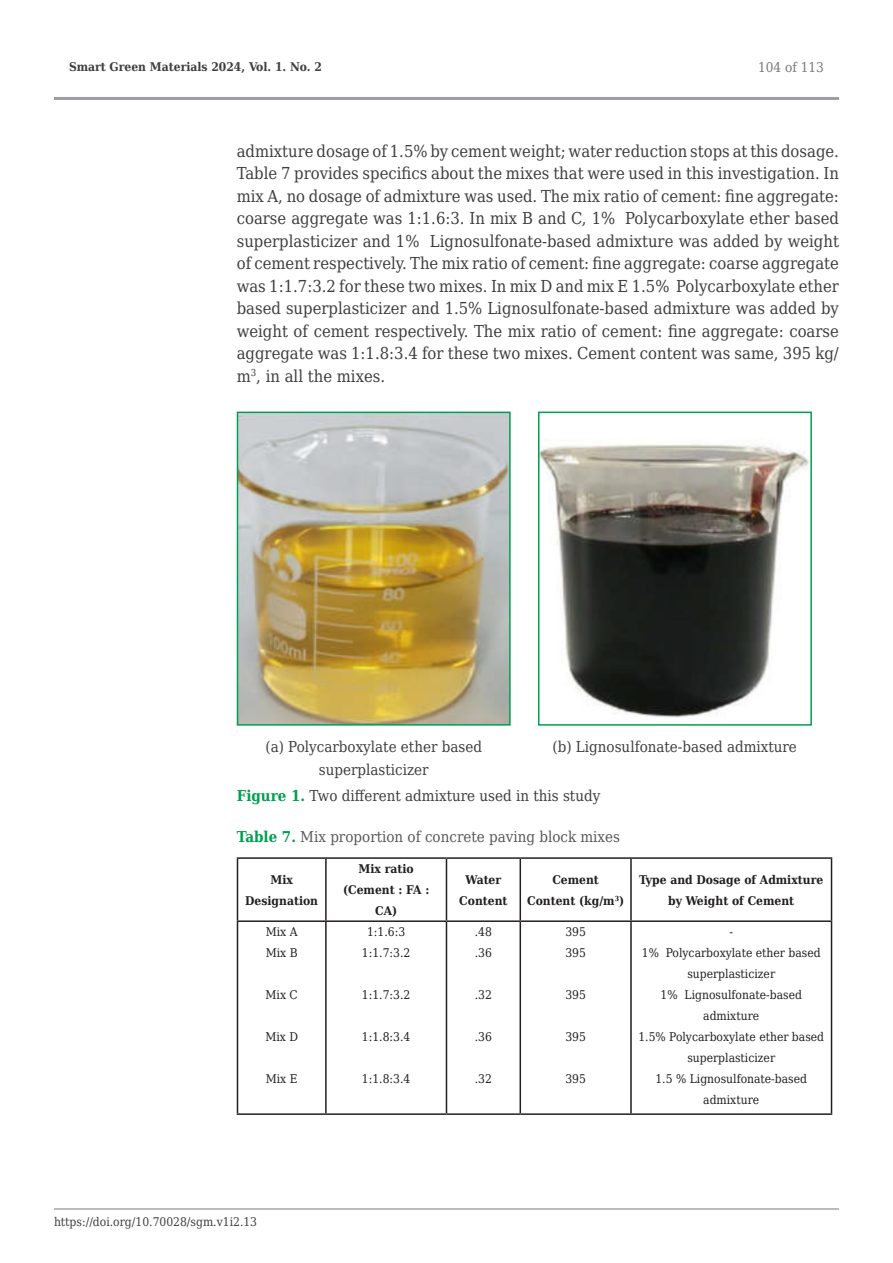
<style>
.page{position:relative;width:893px;height:1263px;background:#fff}
.page>*{position:absolute;margin:0;border:0;box-sizing:border-box;transform-origin:0 0}
.t1{font:16.5px/22.5px "DejaVu Serif Condensed";color:#3e3e3f;text-align:justify}
.t2{font:15px/22.5px "DejaVu Serif Condensed";color:#3e3e3f;text-align:center}
.t3{font:15px "DejaVu Serif Condensed";color:#57585a}
.t4{font:13.5px "DejaVu Serif Condensed";color:#76787b}
.t5{font:12px/21px "DejaVu Serif Condensed";color:#231f20;text-align:center}
.t6{font:700 12px/21px "DejaVu Serif Condensed";color:#231f20;text-align:center}
.t7{font:12px "DejaVu Serif Condensed";color:#3e3e3f}
.t8{font:700 12px "DejaVu Serif Condensed";color:#3e3e3f}
.s1{font-weight:700;color:#009f4f}
</style>
<div class="page">
<hr style="left:54px;top:97px;width:785px;height:3px;background:#9d9fa2">
<hr style="left:54px;top:1208px;width:785px;height:1px;background:#76787b">
<img style="left:240px;top:415px;width:268px;height:308px">
<div style="left:237px;top:412px;width:274px;height:314px;border:2px solid #009f4f"></div>
<img style="left:541px;top:439px;width:268px;height:279px">
<div style="left:538px;top:412px;width:274px;height:314px;border:2px solid #009f4f"></div>
<hr style="left:237px;top:857px;width:89px;height:2px;background:#231f20">
<hr style="left:237px;top:859px;width:1px;height:61px;background:#231f20">
<hr style="left:326px;top:857px;width:120px;height:2px;background:#231f20">
<hr style="left:325px;top:859px;width:2px;height:61px;background:#231f20">
<hr style="left:446px;top:857px;width:74px;height:2px;background:#231f20">
<hr style="left:446px;top:859px;width:1px;height:61px;background:#231f20">
<hr style="left:520px;top:857px;width:111px;height:2px;background:#231f20">
<hr style="left:520px;top:859px;width:1px;height:61px;background:#231f20">
<hr style="left:631px;top:857px;width:201px;height:2px;background:#231f20">
<hr style="left:630px;top:859px;width:2px;height:61px;background:#231f20">
<hr style="left:831px;top:859px;width:1px;height:61px;background:#231f20">
<hr style="left:237px;top:920px;width:89px;height:2px;background:#231f20">
<hr style="left:237px;top:922px;width:1px;height:191px;background:#231f20">
<hr style="left:326px;top:920px;width:120px;height:2px;background:#231f20">
<hr style="left:325px;top:922px;width:2px;height:191px;background:#231f20">
<hr style="left:446px;top:920px;width:74px;height:2px;background:#231f20">
<hr style="left:446px;top:922px;width:1px;height:191px;background:#231f20">
<hr style="left:520px;top:920px;width:111px;height:2px;background:#231f20">
<hr style="left:520px;top:922px;width:1px;height:191px;background:#231f20">
<hr style="left:631px;top:920px;width:201px;height:2px;background:#231f20">
<hr style="left:630px;top:922px;width:2px;height:191px;background:#231f20">
<hr style="left:831px;top:922px;width:1px;height:191px;background:#231f20">
<hr style="left:237px;top:1113px;width:89px;height:2px;background:#231f20">
<hr style="left:326px;top:1113px;width:120px;height:2px;background:#231f20">
<hr style="left:446px;top:1113px;width:74px;height:2px;background:#231f20">
<hr style="left:520px;top:1113px;width:111px;height:2px;background:#231f20">
<hr style="left:631px;top:1113px;width:201px;height:2px;background:#231f20">
<p class="t8" style="left:69px;top:57px;width:254px">Smart Green Materials 2024, Vol. 1. No. 2</p>
<p class="t4" style="left:758px;top:57px;width:67px">104 of 113</p>
<p class="t1" style="left:237px;top:139px;width:604px">admixture dosage of 1.5% by cement weight; water reduction stops at this dosage.<br>Table 7 provides specifics about the mixes that were used in this investigation. In mix A, no dosage of admixture was used. The mix ratio of cement: fine aggregate: coarse aggregate was 1:1.6:3. In mix B and C, 1% Polycarboxylate ether based superplasticizer and 1% Lignosulfonate-based admixture was added by weight of cement respectively. The mix ratio of cement: fine aggregate: coarse aggregate was 1:1.7:3.2 for these two mixes. In mix D and mix E 1.5% Polycarboxylate ether based superplasticizer and 1.5% Lignosulfonate-based admixture was added by weight of cement respectively. The mix ratio of cement: fine aggregate: coarse aggregate was 1:1.8:3.4 for these two mixes. Cement content was same, 395 kg/ m<sup>3</sup>, in all the mixes.</p>
<p class="t2" style="left:265px;top:735px;width:218px">(a) Polycarboxylate ether based superplasticizer</p>
<p class="t2" style="left:552px;top:735px;width:246px">(b) Lignosulfonate-based admixture</p>
<p class="t2" style="left:237px;top:784px;width:365px"><span class="s1">Figure 1.</span> Two different admixture used in this study</p>
<p class="t3" style="left:237px;top:826px;width:385px"><span class="s1">Table 7.</span> Mix proportion of concrete paving block mixes</p>
<p class="t6" style="left:270px;top:869px;width:24px">Mix</p>
<p class="t6" style="left:245px;top:890px;width:74px">Designation</p>
<p class="t6" style="left:359px;top:858px;width:57px">Mix ratio</p>
<p class="t6" style="left:343px;top:879px;width:88px">(Cement : FA :<br>CA)</p>
<p class="t6" style="left:552px;top:869px;width:48px">Cement</p>
<p class="t6" style="left:527px;top:890px;width:99px">Content (kg/m<sup>3</sup>)</p>
<p class="t6" style="left:466px;top:869px;width:37px">Water</p>
<p class="t6" style="left:459px;top:890px;width:50px">Content</p>
<p class="t5" style="left:266px;top:921px;width:33px">Mix A</p>
<p class="t5" style="left:266px;top:942px;width:33px">Mix B</p>
<p class="t5" style="left:266px;top:984px;width:34px">Mix C</p>
<p class="t5" style="left:265px;top:1026px;width:34px">Mix D</p>
<p class="t5" style="left:266px;top:1068px;width:33px">Mix E</p>
<p class="t5" style="left:367px;top:921px;width:40px">1:1.6:3</p>
<p class="t5" style="left:362px;top:942px;width:50px">1:1.7:3.2</p>
<p class="t5" style="left:362px;top:984px;width:50px">1:1.7:3.2</p>
<p class="t5" style="left:362px;top:1026px;width:50px">1:1.8:3.4</p>
<p class="t5" style="left:362px;top:1068px;width:50px">1:1.8:3.4</p>
<p class="t5" style="left:475px;top:921px;width:19px">.48</p>
<p class="t5" style="left:475px;top:942px;width:19px">.36</p>
<p class="t5" style="left:475px;top:984px;width:19px">.32</p>
<p class="t5" style="left:475px;top:1026px;width:19px">.36</p>
<p class="t5" style="left:475px;top:1068px;width:19px">.32</p>
<p class="t5" style="left:565px;top:921px;width:22px">395</p>
<p class="t5" style="left:565px;top:942px;width:22px">395</p>
<p class="t5" style="left:565px;top:984px;width:22px">395</p>
<p class="t5" style="left:565px;top:1026px;width:22px">395</p>
<p class="t5" style="left:565px;top:1068px;width:22px">395</p>
<p class="t6" style="left:639px;top:869px;width:185px">Type and Dosage of Admixture</p>
<p class="t6" style="left:668px;top:890px;width:128px">by Weight of Cement</p>
<p class="t5" style="left:729px;top:921px;width:5px">-</p>
<p class="t5" style="left:642px;top:942px;width:180px">1% Polycarboxylate ether based superplasticizer</p>
<p class="t5" style="left:661px;top:984px;width:143px">1% Lignosulfonate-based admixture</p>
<p class="t5" style="left:638px;top:1026px;width:187px">1.5% Polycarboxylate ether based superplasticizer</p>
<p class="t5" style="left:655px;top:1068px;width:153px">1.5 % Lignosulfonate-based admixture</p>
<p class="t7" style="left:54px;top:1212px;width:205px">https://doi.org/10.70028/sgm.v1i2.13</p>
</div>
